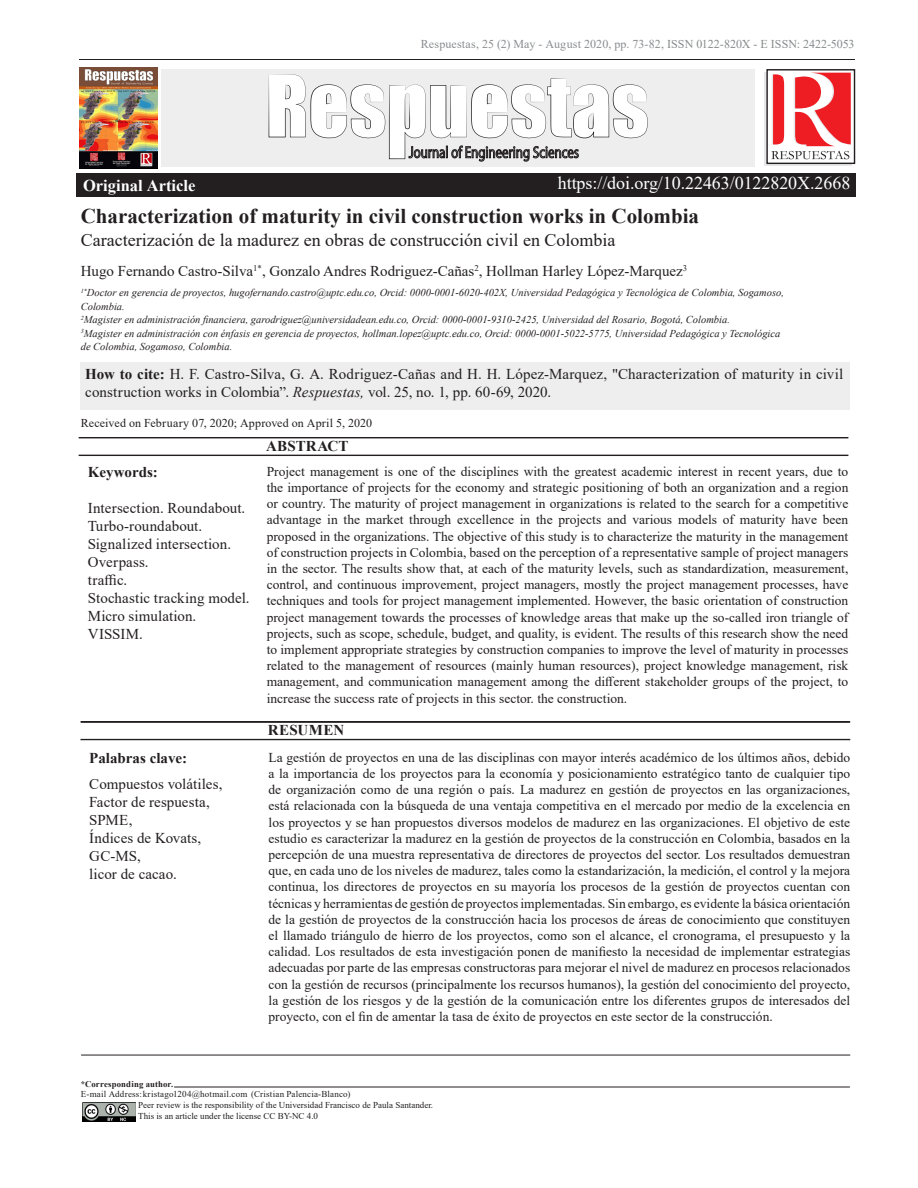
<style>
.page{position:relative;width:918px;height:1188px;background:#fff}
.page>*{position:absolute;margin:0;border:0;box-sizing:border-box;transform-origin:0 0}
.Título_1{font:700 21px "Times New Roman";color:#231f20}
.Título_1-2{font:18px "Times New Roman";color:#231f20}
.Título_1-3{font:18px "Times New Roman";letter-spacing:-.005em;color:#fff}
.t1{font:700 16.5px "Times New Roman";color:#fff}
.Título_1-4{font:15px/18px "Times New Roman";color:#231f20}
.Título_1-5{font:700 15px "Times New Roman";color:#231f20}
.Resumen{font:13.5px/16.2px "Times New Roman";color:#231f20;text-align:justify}
.t2{font:12px "Times New Roman";letter-spacing:.005em;color:#8a8c8f}
.t3{font:12px "Times New Roman";letter-spacing:.01em;color:#231f20}
.Título_1-6{font:italic 10.5px "Times New Roman";color:#231f20}
.t4{font:9px/11.1px "Times New Roman";color:#231f20}
.t5{font:700 8.7px "Times New Roman";letter-spacing:.02em;color:#231f20}
.s1{color:#868a8b}
.s2{font-weight:700}
.s3{font-style:italic}
</style>
<div class="page">
<hr style="left:174px;top:1087px;width:676px;height:1px;background:#231f20">
<img style="left:82px;top:1102px;width:54px;height:20px">
<div style="left:161px;top:69px;width:594px;height:98px;background:#eeeeef"></div>
<hr style="left:79px;top:60px;width:776px;height:1px;background:#231f20">
<svg style="left:269px;top:74px;width:379px;height:88px"></svg>
<div style="left:76px;top:173px;width:780px;height:24px;background:#231f20"></div>
<div style="left:764px;top:72px;width:88px;height:94px;background:#e6e7e9"></div>
<div style="left:767px;top:70px;width:88px;height:93px;background:#fff"></div>
<div style="left:766px;top:69px;width:89px;height:95px;border:1px solid #231f20"></div>
<svg style="left:771px;top:73px;width:80px;height:87px"></svg>
<img style="left:80px;top:67px;width:78px;height:101px">
<hr style="left:79px;top:438px;width:769px;height:1px;background:#231f20">
<div style="left:79px;top:437px;width:769px;height:1px;border:1px solid #231f20"></div>
<div style="left:79px;top:455px;width:769px;height:1px;border:1px solid #231f20"></div>
<div style="left:81px;top:362px;width:769px;height:47px;background:#eeeeef"></div>
<div style="left:81px;top:722px;width:769px;height:1px;border:1px solid #231f20"></div>
<div style="left:81px;top:739px;width:769px;height:1px;border:1px solid #231f20"></div>
<hr style="left:81px;top:1055px;width:769px;height:1px;background:#231f20">
<p class="t1" style="left:83px;top:174px;width:114px">Original Article</p>
<p class="t2" style="left:421px;top:36px;width:435px">Respuestas, 25 (2) May - August 2020, pp. 73-82, <span class="s1">ISSN 0122-820X - E ISSN: 2422-5053</span></p>
<p class="Título_1-3" style="left:558px;top:171px;width:294px">https://doi.org/10.22463/0122820X.2668</p>
<p class="Título_1" style="left:81px;top:201px;width:620px">Characterization of maturity in civil construction works in Colombia</p>
<p class="Título_1-2" style="left:81px;top:227px;width:536px">Caracterización de la madurez en obras de construcción civil en Colombia</p>
<p class="Título_1-4" style="left:81px;top:261px;width:608px">Hugo Fernando Castro-Silva<sup>1*</sup>, Gonzalo Andres Rodriguez-Cañas<sup>2</sup>, Hollman Harley López-Marquez<sup>3</sup></p>
<p class="Título_1-6" style="left:81px;top:285px;width:705px"><sup>1*</sup>Doctor en gerencia de proyectos, hugofernando.castro@uptc.edu.co, Orcid: 0000-0001-6020-402X, Universidad Pedagógica y Tecnológica de Colombia, Sogamoso,</p>
<p class="Título_1-6" style="left:81px;top:299px;width:46px">Colombia.</p>
<p class="Título_1-6" style="left:81px;top:312px;width:651px"><sup>2</sup>Magister en administración financiera, garodriguez@universidadean.edu.co, Orcid: 0000-0001-9310-2425, Universidad del Rosario, Bogotá, Colombia.</p>
<p class="Título_1-6" style="left:81px;top:326px;width:701px"><sup>3</sup>Magister en administración con énfasis en gerencia de proyectos, hollman.lopez@uptc.edu.co, Orcid: 0000-0001-5022-5775, Universidad Pedagógica y Tecnológica</p>
<p class="Título_1-6" style="left:81px;top:339px;width:153px">de Colombia, Sogamoso, Colombia.</p>
<p class="Título_1-4" style="left:85px;top:364px;width:759px"><span class="s2">How to cite:</span> H. F. Castro-Silva, G. A. Rodriguez-Cañas and H. H. López-Marquez, "Characterization of maturity in civil construction works in Colombia”. <span class="s3">Respuestas,</span> vol. 25, no. 1, pp. 60-69, 2020.</p>
<p class="t3" style="left:81px;top:414px;width:293px">Received on February 07, 2020; Approved on April 5, 2020</p>
<p class="Título_1-5" style="left:88px;top:461px;width:71px">Keywords:</p>
<p class="Título_1-4" style="left:88px;top:498px;width:159px">Intersection. Roundabout.</p>
<p class="Título_1-4" style="left:88px;top:516px;width:116px">Turbo-roundabout.</p>
<p class="Título_1-4" style="left:88px;top:534px;width:145px">Signalized intersection.</p>
<p class="Título_1-4" style="left:88px;top:552px;width:62px">Overpass.</p>
<p class="Título_1-4" style="left:88px;top:570px;width:41px">traffic.</p>
<p class="Título_1-4" style="left:88px;top:588px;width:163px">Stochastic tracking model.</p>
<p class="Título_1-4" style="left:88px;top:606px;width:110px">Micro simulation.<br>VISSIM.</p>
<p class="Título_1-5" style="left:266px;top:435px;width:84px">ABSTRACT</p>
<p class="Resumen" style="left:267px;top:463px;width:583px">Project management is one of the disciplines with the greatest academic interest in recent years, due to the importance of projects for the economy and strategic positioning of both an organization and a region or country. The maturity of project management in organizations is related to the search for a competitive advantage in the market through excellence in the projects and various models of maturity have been proposed in the organizations. The objective of this study is to characterize the maturity in the management of construction projects in Colombia, based on the perception of a representative sample of project managers in the sector. The results show that, at each of the maturity levels, such as standardization, measurement, control, and continuous improvement, project managers, mostly the project management processes, have techniques and tools for project management implemented. However, the basic orientation of construction project management towards the processes of knowledge areas that make up the so-called iron triangle of projects, such as scope, schedule, budget, and quality, is evident. The results of this research show the need to implement appropriate strategies by construction companies to improve the level of maturity in processes related to the management of resources (mainly human resources), project knowledge management, risk management, and communication management among the different stakeholder groups of the project, to increase the success rate of projects in this sector. the construction.</p>
<p class="Título_1-5" style="left:89px;top:747px;width:99px">Palabras clave:</p>
<p class="Título_1-4" style="left:89px;top:775px;width:135px">Compuestos volátiles,<br>Factor de respuesta,<br>SPME,</p>
<p class="Título_1-4" style="left:89px;top:829px;width:113px">Índices de Kovats,</p>
<p class="Título_1-4" style="left:89px;top:847px;width:53px">GC-MS,</p>
<p class="Título_1-4" style="left:89px;top:865px;width:89px">licor de cacao.</p>
<p class="Título_1-5" style="left:268px;top:719px;width:78px">RESUMEN</p>
<p class="Resumen" style="left:269px;top:749px;width:583px">La gestión de proyectos en una de las disciplinas con mayor interés académico de los últimos años, debido a la importancia de los proyectos para la economía y posicionamiento estratégico tanto de cualquier tipo de organización como de una región o país. La madurez en gestión de proyectos en las organizaciones, está relacionada con la búsqueda de una ventaja competitiva en el mercado por medio de la excelencia en los proyectos y se han propuestos diversos modelos de madurez en las organizaciones. El objetivo de este estudio es caracterizar la madurez en la gestión de proyectos de la construcción en Colombia, basados en la percepción de una muestra representativa de directores de proyectos del sector. Los resultados demuestran que, en cada uno de los niveles de madurez, tales como la estandarización, la medición, el control y la mejora continua, los directores de proyectos en su mayoría los procesos de la gestión de proyectos cuentan con técnicas y herramientas de gestión de proyectos implementadas. Sin embargo, es evidente la básica orientación de la gestión de proyectos de la construcción hacia los procesos de áreas de conocimiento que constituyen el llamado triángulo de hierro de los proyectos, como son el alcance, el cronograma, el presupuesto y la calidad. Los resultados de esta investigación ponen de manifiesto la necesidad de implementar estrategias adecuadas por parte de las empresas constructoras para mejorar el nivel de madurez en procesos relacionados con la gestión de recursos (principalmente los recursos humanos), la gestión del conocimiento del proyecto, la gestión de los riesgos y de la gestión de la comunicación entre los diferentes grupos de interesados del proyecto, con el fin de amentar la tasa de éxito de proyectos en este sector de la construcción.</p>
<p class="t5" style="left:81px;top:1078px;width:94px">*Corresponding author.</p>
<p class="t4" style="left:138px;top:1088px;width:296px;text-indent:-57px">E-mail Address:kristago1204@hotmail.com (Cristian Palencia-Blanco)<br>Peer review is the responsibility of the Universidad Francisco de Paula Santander.<br>This is an article under the license CC BY-NC 4.0</p>
<p class="t4" style="left:160px;top:1108px;width:297px">Peer review is the responsibility of the Universidad Francisco de Paula Santander.</p>
</div>
